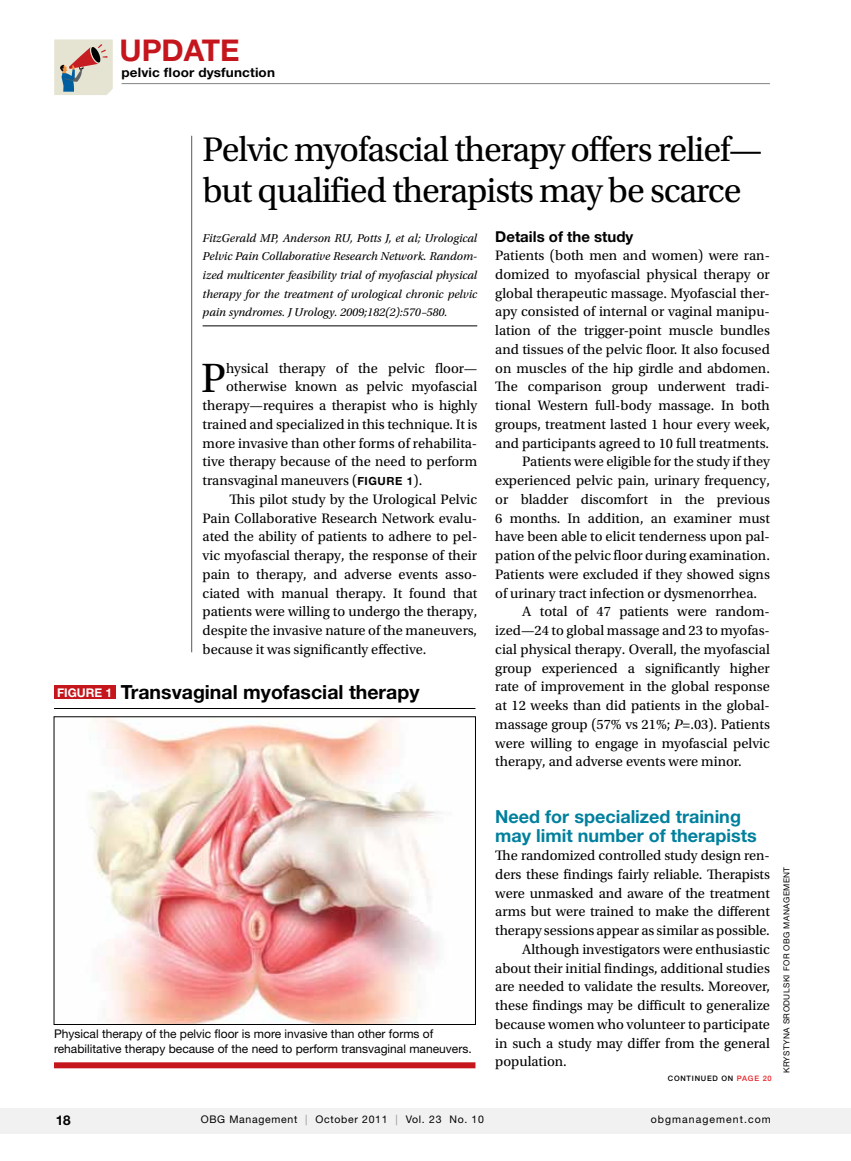
<style>
.page{position:relative;width:851px;height:1161px;background:#fff}
.page>*{position:absolute;margin:0;border:0;box-sizing:border-box;transform-origin:0 0}
.t1{font:43.05px "Utopia Std";color:#000}
.t2{font:36px/40.5px "Utopia Std";letter-spacing:-.03em;color:#000}
.t3{font:700 30px "Helvetica Neue LT Std";color:#c4161c}
.t4{font:700 19.5px "Helvetica Neue LT Std";color:#000}
.t5{font:700 18px/18.8px "Helvetica Neue LT Std";color:#00809d}
.t6{font:700 15px "Helvetica Neue LT Std";color:#000}
.t7{font:14.4px "Utopia Std";color:#000}
.t8{font:700 13.5px "Helvetica Neue LT Std";color:#000}
.t9{font:700 12.9px "Helvetica Neue LT Std";letter-spacing:.01em;color:#000;scale:1.04 1}
.t10{font:italic 12px/18.8px "Utopia Std";color:#000;text-align:justify}
.t11{font:12px/15px "Helvetica Neue LT Std";color:#000}
.t12{font:10.5px "Helvetica Neue LT Std";letter-spacing:.065em;color:#000}
.t13{font:10.5px "Helvetica Neue LT Std";letter-spacing:.1em;color:#000}
.t14{font:8.25px "Helvetica Neue LT Std";letter-spacing:.05em;color:#000}
.t15{font:500 7.5px "Helvetica Neue LT Std";letter-spacing:.1em;color:#000}
.s1{font-style:italic}
.s2{font-family:"Helvetica Neue LT Std";font-weight:700;font-size:11.25px}
.s3{font-size:12px;color:#fff}
.s4{color:#ed1d24}
.s5{color:#939598}
</style>
<div class="page">
<hr style="left:191px;top:136px;width:1px;height:516px;background:#58595b">
<hr style="left:122px;top:83px;width:648px;height:1px;background:#808285">
<div style="left:54px;top:39px;width:59px;height:56px;background:#e5e3d2"></div>
<svg style="left:60px;top:44px;width:47px;height:48px"></svg>
<div style="left:0;top:1108px;width:850px;height:26px;background:#f1f1f2"></div>
<hr style="left:202px;top:326px;width:275px;height:1px;background:#000">
<img style="left:89px;top:718px;width:351px;height:305px">
<div style="left:54px;top:716px;width:422px;height:309px;border:1px solid #000"></div>
<hr style="left:54px;top:708px;width:421px;height:1px;background:#000">
<div style="left:54px;top:686px;width:61px;height:13px;background:#c4161c"></div>
<div style="left:54px;top:1062px;width:421px;height:6px;background:#c4161c"></div>
<h3 class="t3" style="left:120px;top:32px;width:121px">UpdatE</h3>
<p class="t9" style="left:121px;top:64px;width:149px">pelvic floor dysfunction</p>
<h2 class="t2" style="left:202px;top:130px;width:561px">Pelvic myofascial therapy offers relief— but qualified therapists may be scarce</h2>
<p class="t10" style="left:202px;top:228px;width:276px">FitzGerald MP, Anderson RU, Potts J, et al; Urological Pelvic Pain Collaborative Research Network. Random&shy;ized multicenter feasibility trial of myofascial physical therapy for the treatment of urological chronic pelvic pain syndromes. J Urology. 2009;182(2):570–580.</p>
<p class="t6" style="left:495px;top:227px;width:140px">Details of the study</p>
<p class="t7" style="left:495px;top:248px;width:276px">Patients (both men and women) were ran-</p>
<p class="t7" style="left:495px;top:267px;width:276px">domized to myofascial physical therapy or</p>
<p class="t7" style="left:495px;top:285px;width:276px">global therapeutic massage. Myofascial ther-</p>
<p class="t7" style="left:495px;top:304px;width:276px">apy consisted of internal or vaginal manipu-</p>
<p class="t7" style="left:495px;top:323px;width:276px">lation of the trigger-point muscle bundles</p>
<p class="t7" style="left:495px;top:342px;width:276px">and tissues of the pelvic floor. It also focused</p>
<p class="t7" style="left:495px;top:360px;width:276px">on muscles of the hip girdle and abdomen.</p>
<p class="t7" style="left:495px;top:379px;width:276px">The comparison group underwent tradi-</p>
<p class="t7" style="left:495px;top:398px;width:276px">tional Western full-body massage. In both</p>
<p class="t7" style="left:495px;top:417px;width:276px">groups, treatment lasted 1 hour every week,</p>
<p class="t7" style="left:495px;top:435px;width:275px">and participants agreed to 10 full treatments.</p>
<p class="t7" style="left:522px;top:454px;width:249px">Patients were eligible for the study if they</p>
<p class="t7" style="left:495px;top:473px;width:276px">experienced pelvic pain, urinary frequency,</p>
<p class="t7" style="left:495px;top:492px;width:276px">or bladder discomfort in the previous</p>
<p class="t7" style="left:495px;top:510px;width:276px">6 months. In addition, an examiner must</p>
<p class="t7" style="left:495px;top:529px;width:276px">have been able to elicit tenderness upon pal-</p>
<p class="t7" style="left:495px;top:548px;width:276px">pation of the pelvic floor during examination.</p>
<p class="t7" style="left:495px;top:567px;width:276px">Patients were excluded if they showed signs</p>
<p class="t7" style="left:495px;top:585px;width:263px">of urinary tract infection or dysmenorrhea.</p>
<p class="t7" style="left:522px;top:604px;width:249px">A total of 47 patients were random-</p>
<p class="t7" style="left:495px;top:623px;width:276px">ized—24 to global massage and 23 to myofas-</p>
<p class="t7" style="left:495px;top:642px;width:276px">cial physical therapy. Overall, the myofascial</p>
<p class="t7" style="left:495px;top:660px;width:276px">group experienced a significantly higher</p>
<p class="t7" style="left:495px;top:679px;width:276px">rate of improvement in the global response</p>
<p class="t7" style="left:495px;top:698px;width:276px">at 12 weeks than did patients in the global-</p>
<p class="t7" style="left:495px;top:717px;width:276px">massage group (57% vs 21%; <span class="s1">P</span>=.03). Patients</p>
<p class="t7" style="left:495px;top:735px;width:276px">were willing to engage in myofascial pelvic</p>
<p class="t7" style="left:495px;top:754px;width:248px">therapy, and adverse events were minor.</p>
<h1 class="t1" style="left:201px;top:354px;width:26px">P</h1>
<p class="t7" style="left:226px;top:360px;width:253px">hysical therapy of the pelvic floor—</p>
<p class="t7" style="left:226px;top:379px;width:253px">otherwise known as pelvic myofascial</p>
<p class="t7" style="left:202px;top:398px;width:276px">therapy—requires a therapist who is highly</p>
<p class="t7" style="left:202px;top:417px;width:276px">trained and specialized in this technique. It is</p>
<p class="t7" style="left:202px;top:435px;width:276px">more invasive than other forms of rehabilita-</p>
<p class="t7" style="left:202px;top:454px;width:276px">tive therapy because of the need to perform</p>
<p class="t7" style="left:202px;top:473px;width:184px">transvaginal maneuvers (<span class="s2">Fi gure</span></p>
<p class="t7" style="left:406px;top:473px;width:17px"><span class="s2">1</span>).</p>
<p class="t7" style="left:229px;top:492px;width:249px">This pilot study by the Urological Pelvic</p>
<p class="t7" style="left:202px;top:510px;width:276px">Pain Collaborative Research Network evalu-</p>
<p class="t7" style="left:202px;top:529px;width:276px">ated the ability of patients to adhere to pel-</p>
<p class="t7" style="left:202px;top:548px;width:276px">vic myofascial therapy, the response of their</p>
<p class="t7" style="left:202px;top:567px;width:276px">pain to therapy, and adverse events asso-</p>
<p class="t7" style="left:202px;top:585px;width:276px">ciated with manual therapy. It found that</p>
<p class="t7" style="left:202px;top:604px;width:276px">patients were willing to undergo the therapy,</p>
<p class="t7" style="left:202px;top:623px;width:276px">despite the invasive nature of the maneuvers,</p>
<p class="t7" style="left:202px;top:642px;width:225px">because it was significantly effective.</p>
<h3 class="t4" style="left:57px;top:680px;width:364px"><span class="s3">FIGURE 1</span> Transvaginal myofascial therapy</h3>
<p class="t11" style="left:54px;top:1026px;width:419px">Physical therapy of the pelvic floor is more invasive than other forms of rehabilitative therapy because of the need to perform transvaginal maneuvers.</p>
<p class="t5" style="left:495px;top:807px;width:263px">Need for specialized training may limit number of therapists</p>
<p class="t7" style="left:495px;top:848px;width:276px">The randomized controlled study design ren-</p>
<p class="t7" style="left:495px;top:867px;width:276px">ders these findings fairly reliable. Therapists</p>
<p class="t7" style="left:495px;top:885px;width:276px">were unmasked and aware of the treatment</p>
<p class="t7" style="left:495px;top:904px;width:276px">arms but were trained to make the different</p>
<p class="t7" style="left:495px;top:923px;width:276px">therapy sessions appear as similar as possible.</p>
<p class="t7" style="left:522px;top:942px;width:249px">Although investigators were enthusiastic</p>
<p class="t7" style="left:495px;top:960px;width:276px">about their initial findings, additional studies</p>
<p class="t7" style="left:495px;top:979px;width:276px">are needed to validate the results. Moreover,</p>
<p class="t7" style="left:495px;top:998px;width:276px">these findings may be difficult to generalize</p>
<p class="t7" style="left:495px;top:1017px;width:276px">because women who volunteer to participate</p>
<p class="t7" style="left:495px;top:1035px;width:276px">in such a study may differ from the general</p>
<p class="t7" style="left:495px;top:1054px;width:73px">population.</p>
<p class="t15" style="left:667px;top:1074px;width:105px">CONTINUED ON <span class="s4">PAGE 20</span></p>
<p class="t14" style="left:781px;top:1073px;width:208px;rotate:-90deg">Krystyna Sro dulski fo r obg Manag em ent</p>
<p class="t8" style="left:56px;top:1112px;width:17px">18</p>
<p class="t12" style="left:201px;top:1114px;width:285px">OBG Management <span class="s5">|</span> October 2011 <span class="s5">|</span> Vol. 23 No. 10</p>
<p class="t13" style="left:650px;top:1114px;width:122px">obgmanagement.com</p>
</div>
